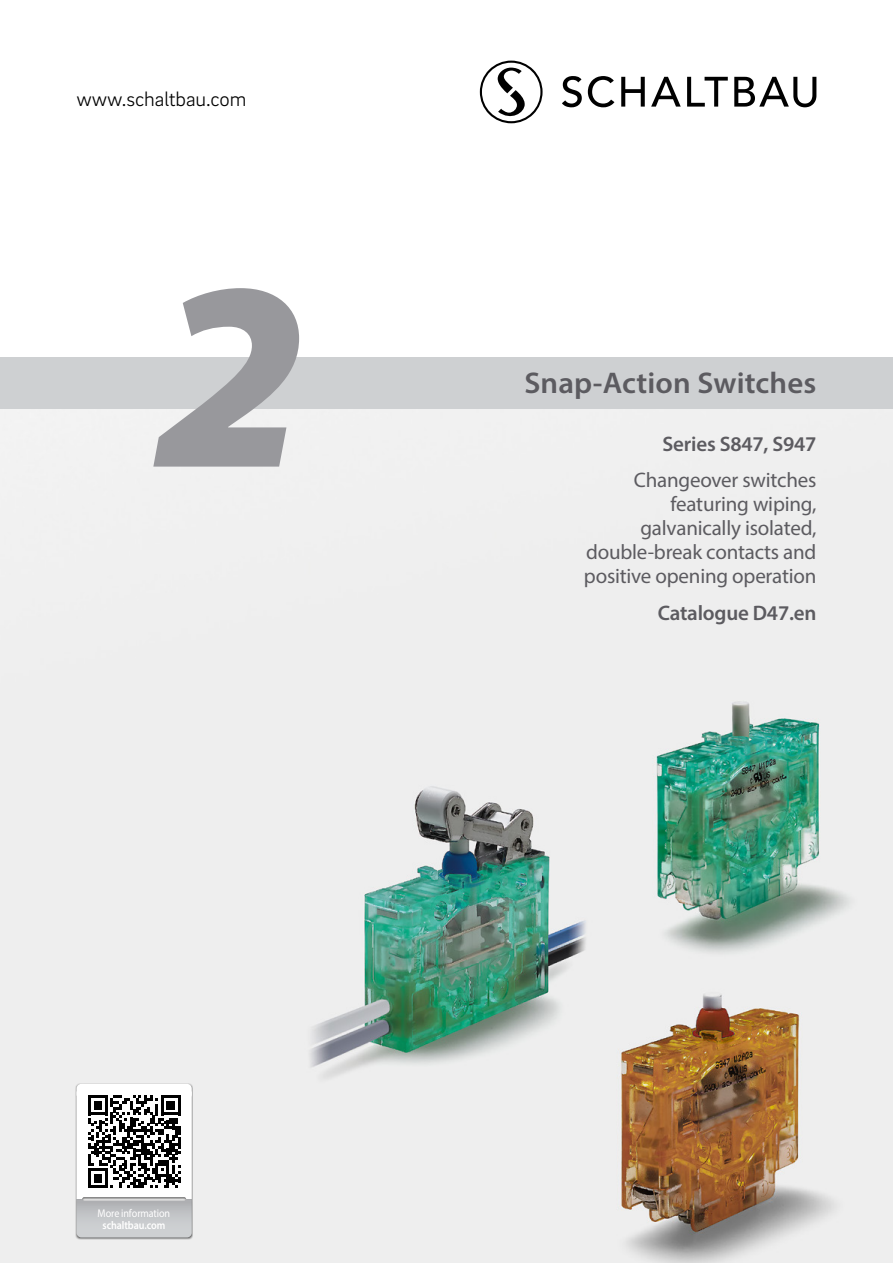
<style>
.page{position:relative;width:893px;height:1263px;background:#fff}
.page>*{position:absolute;margin:0;border:0;box-sizing:border-box;transform-origin:0 0}
.t1{font:italic 900 270px "Myriad Pro";color:#98989c}
.t2{font:600 30px "Myriad Pro";letter-spacing:.005em;color:#5c5b60}
.t3{font:21px/24px "Myriad Pro";letter-spacing:-.01em;color:#5c5b60;text-align:right}
.t4{font:600 21px "Myriad Pro";letter-spacing:-.01em;color:#5c5b60}
.t5{font:300 21px "Brix Sans";letter-spacing:-.005em;color:#000}
.t6{font:11.25px "Myriad Pro";letter-spacing:-.01em;color:#fff;scale:.9 1}
.t7{font:600 11.25px "Myriad Pro";letter-spacing:-.01em;color:#fff;scale:.9 1}
</style>
<div class="page">
<img style="left:0;top:408px;width:893px;height:855px">
<div style="left:0;top:357px;width:893px;height:51px;background:#ced0d2"></div>
<svg style="left:480px;top:61px;width:63px;height:62px"></svg>
<svg style="left:562px;top:76px;width:20px;height:31px"></svg>
<svg style="left:588px;top:76px;width:26px;height:31px"></svg>
<svg style="left:621px;top:77px;width:24px;height:30px"></svg>
<svg style="left:651px;top:77px;width:30px;height:30px"></svg>
<svg style="left:687px;top:77px;width:41px;height:30px"></svg>
<svg style="left:734px;top:77px;width:82px;height:30px"></svg>
<div style="left:75px;top:1083px;width:118px;height:157px;background:#000;opacity:.65"></div>
<div style="left:77px;top:1084px;width:115px;height:15px;background:#fff;border-radius:5px"></div>
<svg style="left:77px;top:1091px;width:115px;height:146px"></svg>
<p class="t5" style="left:77px;top:86px;width:171px">www.schaltbau.com</p>
<h1 class="t1" style="left:154px;top:196px;width:153px">2</h1>
<h2 class="t2" style="left:524px;top:364px;width:294px">Snap-Action Switches</h2>
<p class="t4" style="left:662px;top:430px;width:155px">Series S847, S947</p>
<p class="t3" style="left:584px;top:468px;width:234px">Changeover switches featuring wiping, galvanically isolated, double-break contacts and positive opening operation</p>
<p class="t4" style="left:658px;top:600px;width:160px">Catalogue D47.en</p>
<p class="t6" style="left:98px;top:1206px;width:82px">More information</p>
<p class="t7" style="left:103px;top:1218px;width:71px">schaltbau.com</p>
</div>
